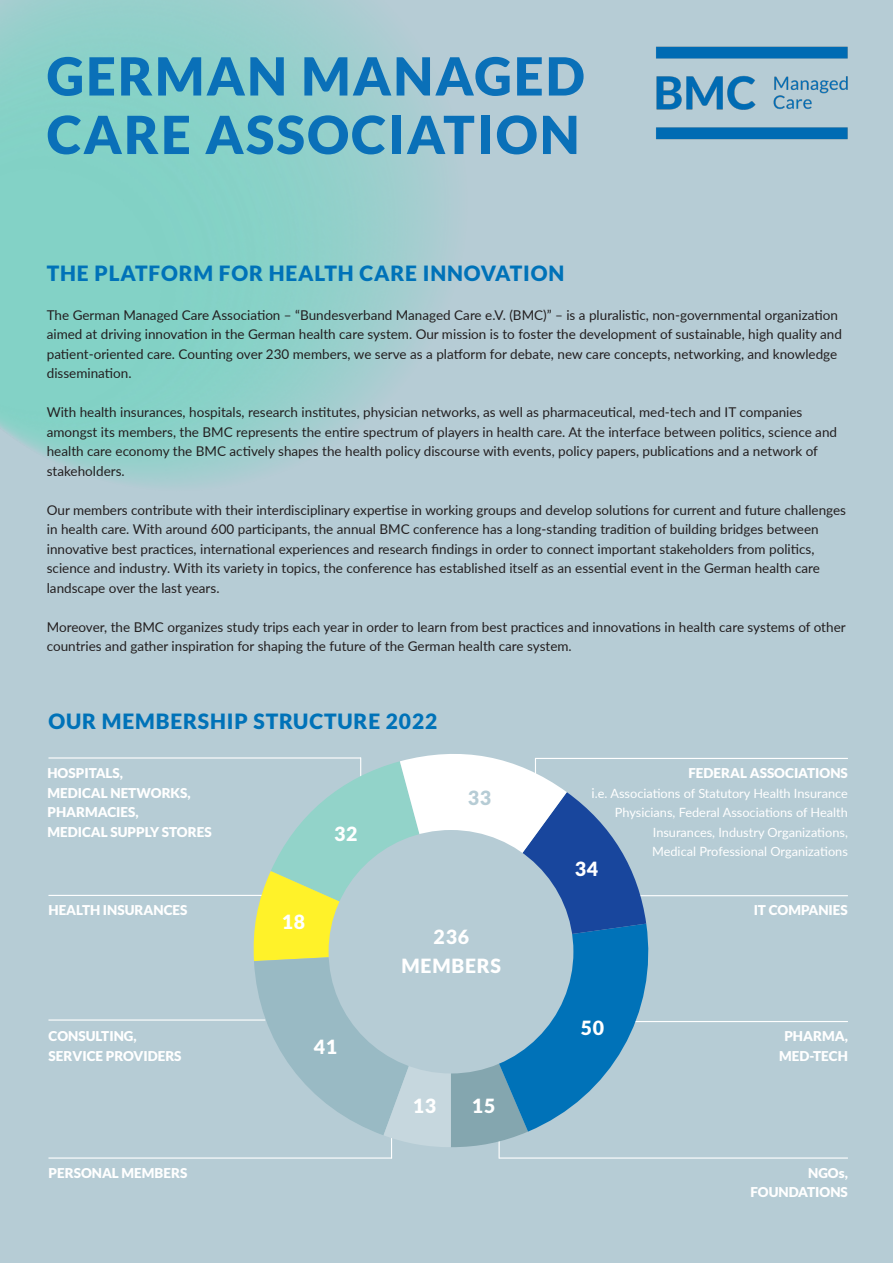
<style>
.page{position:relative;width:893px;height:1263px;background:#b6ccd5}
.page>*{position:absolute;margin:0;border:0;box-sizing:border-box;transform-origin:0 0}
.t1{font:900 52.5px/58.5px "Lato";letter-spacing:.04em;color:#0a70b8}
.t2{font:900 21px "Lato";letter-spacing:.04em;color:#0072b8}
.t3{font:900 19.5px/29.2px "Lato";letter-spacing:.04em;color:#fff;text-align:center}
.t4{font:900 19.5px "Lato";color:#b6ccd5}
.t5{font:13.5px/19.5px "Lato";color:#231f20}
.t6{font:900 13.5px/19.5px "Lato";color:#fff}
.t7{font:12.75px/19.5px "Lato";color:#fff;text-align:right}
.s1{font-size:13.5px}
</style>
<div class="page">
<img style="left:0;top:0;width:440px;height:484px">
<hr style="left:48px;top:1157px;width:344px;height:1px;background:#fff">
<hr style="left:48px;top:1019px;width:217px;height:1px;background:#fff">
<hr style="left:48px;top:895px;width:217px;height:1px;background:#fff">
<hr style="left:48px;top:757px;width:313px;height:1px;background:#fff">
<hr style="left:535px;top:758px;width:313px;height:1px;background:#fff">
<hr style="left:631px;top:895px;width:217px;height:1px;background:#fff">
<hr style="left:631px;top:1021px;width:217px;height:1px;background:#fff">
<hr style="left:499px;top:1157px;width:349px;height:1px;background:#fff">
<svg style="left:252px;top:754px;width:407px;height:404px"></svg>
<div style="left:329px;top:830px;width:244px;height:243px;background:#b6ccd5;border-radius:50%"></div>
<img style="left:656px;top:46px;width:192px;height:94px">
<p class="t1" style="left:47px;top:46px;width:539px">GERMAN MANAGED<br>CARE ASSOCIATION</p>
<p class="t2" style="left:47px;top:261px;width:519px">THE PLATFORM FOR HEALTH CARE INNOVATION</p>
<p class="t5" style="left:47px;top:305px;width:797px">The German Managed Care Association – “Bundesverband Managed Care e.V. (BMC)” – is a pluralistic, non-governmental organization aimed at driving innovation in the German health care system. Our mission is to foster the development of sustainable, high quality and patient-oriented care. Counting over 230 members, we serve as a platform for debate, new care concepts, networking, and knowledge dissemination.</p>
<p class="t5" style="left:47px;top:402px;width:792px">With health insurances, hospitals, research institutes, physician networks, as well as pharmaceutical, med-tech and IT companies amongst its members, the BMC represents the entire spectrum of players in health care. At the interface between politics, science and health care economy the BMC actively shapes the health policy discourse with events, policy papers, publications and a network of stakeholders.</p>
<p class="t5" style="left:47px;top:500px;width:801px">Our members contribute with their interdisciplinary expertise in working groups and develop solutions for current and future challenges in health care. With around 600 participants, the annual BMC conference has a long-standing tradition of building bridges between innovative best practices, international experiences and research findings in order to connect important stakeholders from politics, science and industry. With its variety in topics, the conference has established itself as an essential event in the German health care landscape over the last years.</p>
<p class="t5" style="left:47px;top:617px;width:800px">Moreover, the BMC organizes study trips each year in order to learn from best practices and innovations in health care systems of other countries and gather inspiration for shaping the future of the German health care system.</p>
<p class="t2" style="left:48px;top:709px;width:390px">OUR MEMBERSHIP STRUCTURE 2022</p>
<p class="t6" style="left:47px;top:763px;width:166px">HOSPITALS,<br>MEDICAL NETWORKS,<br>PHARMACIES,<br>MEDICAL SUPPLY STORES</p>
<p class="t3" style="left:334px;top:818px;width:25px">32</p>
<p class="t4" style="left:468px;top:786px;width:25px">33</p>
<p class="t6" style="left:688px;top:763px;width:161px">FEDERAL ASSOCIATIONS</p>
<p class="t7" style="left:592px;top:783px;width:258px"><span class="s1">i</span>.e. Associations of Statutory Health Insurance Physicians, Federal Associations of Health Insurances, Industry Organizations,<br>Medical Professional Organizations</p>
<p class="t3" style="left:575px;top:854px;width:25px">34</p>
<p class="t6" style="left:48px;top:900px;width:141px">HEALTH INSURANCES</p>
<p class="t6" style="left:754px;top:900px;width:96px">IT COMPANIES</p>
<p class="t3" style="left:282px;top:907px;width:25px">18</p>
<p class="t3" style="left:401px;top:922px;width:101px">236<br>MEMBERS</p>
<p class="t6" style="left:48px;top:1026px;width:135px">CONSULTING,<br>SERVICE PROVIDERS</p>
<p class="t3" style="left:314px;top:1031px;width:25px">41</p>
<p class="t3" style="left:413px;top:1091px;width:25px">13</p>
<p class="t3" style="left:472px;top:1091px;width:25px">15</p>
<p class="t3" style="left:581px;top:1012px;width:25px">50</p>
<p class="t6" style="left:779px;top:1026px;width:70px;text-align:center">PHARMA,<br>MED-TECH</p>
<p class="t6" style="left:48px;top:1163px;width:140px">PERSONAL MEMBERS</p>
<p class="t6" style="left:750px;top:1163px;width:99px;text-align:right">NGOs,<br>FOUNDATIONS</p>
</div>
